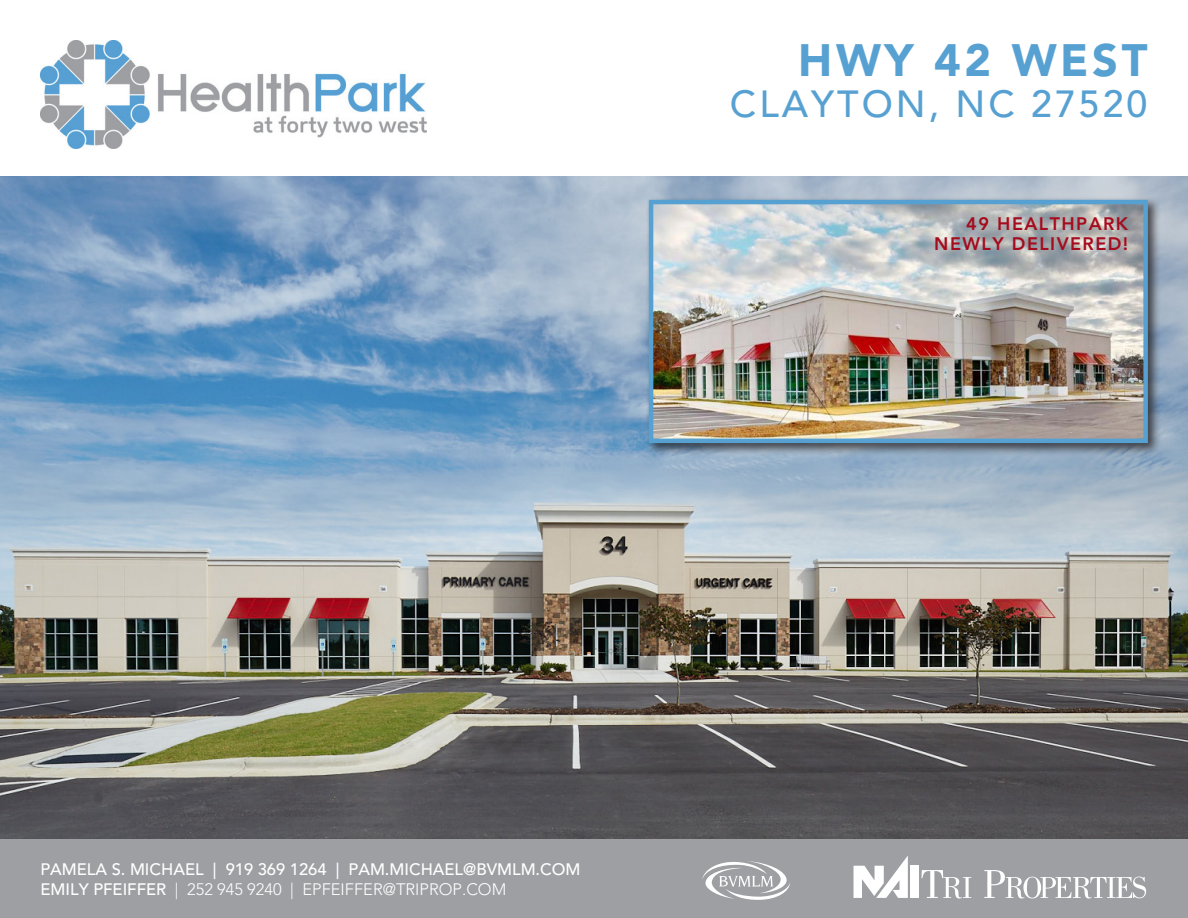
<style>
.page{position:relative;width:1188px;height:918px;background:#fff}
.page>*{position:absolute;margin:0;border:0;box-sizing:border-box;transform-origin:0 0}
.t1{font:900 45px "Avenir";letter-spacing:.08em;color:#57a1d2}
.t2{font:500 37.5px "Avenir";letter-spacing:.08em;color:#57a1d2}
.t3{font:800 18px "Avenir";letter-spacing:.08em;color:#a50c1e}
.t4{font:500 16.5px/19.8px "Avenir";color:#fff}
.s1{font-weight:300}
</style>
<div class="page">
<img style="left:40px;top:40px;width:387px;height:108px">
<div style="left:0;top:838px;width:1188px;height:80px;background:#9e9fa3"></div>
<svg style="left:921px;top:870px;width:50px;height:29px"></svg>
<svg style="left:984px;top:870px;width:162px;height:29px"></svg>
<div style="left:911px;top:866px;width:8px;height:32px;background:#fff"></div>
<svg style="left:854px;top:856px;width:54px;height:42px"></svg>
<svg style="left:702px;top:861px;width:88px;height:39px"></svg>
<img style="left:0;top:176px;width:1188px;height:662px">
<div style="left:645px;top:196px;width:516px;height:260px;background:#231f20;opacity:.75"></div>
<img style="left:654px;top:205px;width:489px;height:233px">
<div style="left:649px;top:200px;width:499px;height:243px;border:4px solid #57a1d2"></div>
<h1 class="t1" style="left:798px;top:34px;width:351px">HWY 42 WEST</h1>
<h2 class="t2" style="left:730px;top:83px;width:419px">CLAYTON, NC 27520</h2>
<p class="t3" style="left:966px;top:213px;width:163px">49 HEALTHPARK</p>
<p class="t3" style="left:934px;top:233px;width:195px">NEWLY DELIVERED!</p>
<p class="t4" style="left:40px;top:860px;width:542px">PAMELA S. MICHAEL | 919 369 1264 | PAM.MICHAEL@BVMLM.COM<br>EMILY PFEIFFER <span class="s1">| 252 945 9240 | EPFEIFFER@TRIPROP.COM</span></p>
</div>
